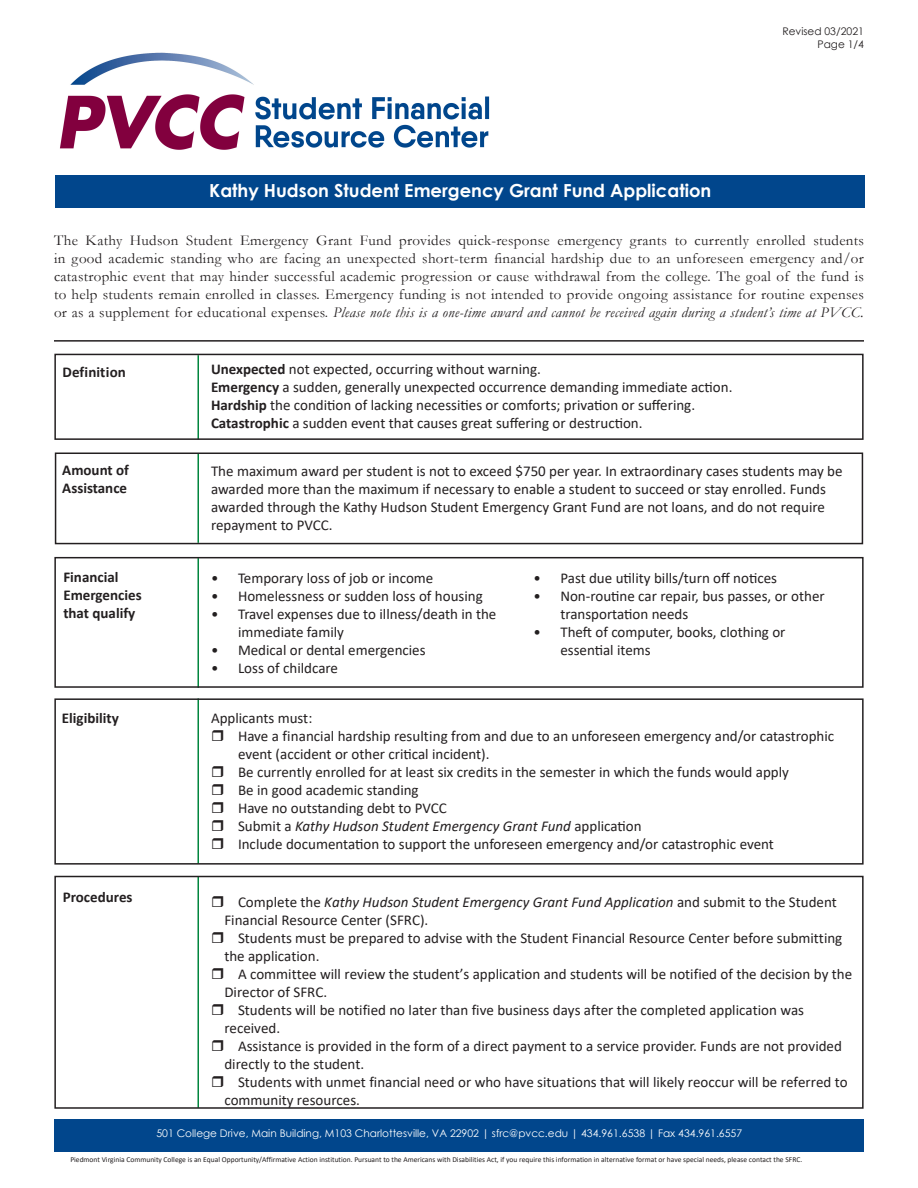
<style>
.page{position:relative;width:918px;height:1188px;background:#fff}
.page>*{position:absolute;margin:0;border:0;box-sizing:border-box;transform-origin:0 0}
.t1{font:700 18px "Century Gothic";color:#fff}
.t2{font:15px/18px "Calibri";color:#231f20}
.t3{font:15px/18px "Garamond";letter-spacing:.02em;color:#231f20;text-align:justify}
.t4{font:italic 15px "Calibri";color:#231f20}
.t5{font:700 15px/18px "Calibri";color:#231f20}
.t6{font:10.5px "Century Gothic";color:#fff}
.t7{font:10.5px "Century Gothic";color:#231f20}
.t8{font:7.5px "Calibri";color:#231f20}
.s1{font-style:italic}
.s2{font-weight:700}
.s3{font-style:normal}
</style>
<div class="page">
<div style="left:54px;top:1119px;width:810px;height:32px;background:#01468c"></div>
<hr style="left:197px;top:453px;width:2px;height:90px;background:#00853d">
<hr style="left:54px;top:340px;width:810px;height:2px;background:#231f20">
<div style="left:55px;top:176px;width:810px;height:32px;background:#01468c"></div>
<hr style="left:197px;top:877px;width:2px;height:231px;background:#00853d">
<div style="left:54px;top:876px;width:810px;height:233px;border:2px solid #231f20"></div>
<hr style="left:197px;top:558px;width:2px;height:130px;background:#00853d">
<div style="left:54px;top:557px;width:810px;height:131px;border:2px solid #231f20"></div>
<hr style="left:197px;top:698px;width:2px;height:166px;background:#00853d">
<div style="left:54px;top:698px;width:810px;height:167px;border:2px solid #231f20"></div>
<div style="left:55px;top:453px;width:808px;height:91px;border:2px solid #231f20"></div>
<hr style="left:197px;top:355px;width:2px;height:84px;background:#00853d">
<div style="left:54px;top:354px;width:810px;height:86px;border:2px solid #231f20"></div>
<img style="left:60px;top:52px;width:430px;height:98px">
<p class="t1" style="left:209px;top:176px;width:504px">Kathy Hudson Student Emergency Grant Fund Application</p>
<p class="t7" style="left:782px;top:24px;width:83px">Revised 03/2021</p>
<p class="t7" style="left:818px;top:37px;width:48px">Page 1/4</p>
<p class="t3" style="left:54px;top:230px;width:811px">The Kathy Hudson Student Emergency Grant Fund provides quick-response emergency grants to currently enrolled students in good academic standing who are facing an unexpected short-term financial hardship due to an unforeseen emergency and/or catastrophic event that may hinder successful academic progression or cause withdrawal from the college. The goal of the fund is to help students remain enrolled in classes. Emergency funding is not intended to provide ongoing assistance for routine expenses or as a supplement for educational expenses. <span class="s1">Please note this is a one-time award and cannot be received again during a student’s time at PVCC.</span></p>
<p class="t5" style="left:63px;top:363px;width:65px">Definition</p>
<p class="t2" style="left:211px;top:360px;width:331px"><span class="s2">Unexpected</span> not expected, occurring without warning.</p>
<p class="t2" style="left:211px;top:378px;width:523px"><span class="s2">Emergency</span> a sudden, generally unexpected occurrence demanding immediate action.</p>
<p class="t2" style="left:211px;top:396px;width:486px"><span class="s2">Hardship</span> the condition of lacking necessities or comforts; privation or suffering.</p>
<p class="t2" style="left:211px;top:414px;width:433px"><span class="s2">Catastrophic</span> a sudden event that causes great suffering or destruction.</p>
<p class="t5" style="left:62px;top:461px;width:68px">Amount of<br>Assistance</p>
<p class="t2" style="left:211px;top:461px;width:633px">The maximum award per student is not to exceed $750 per year. In extraordinary cases students may be awarded more than the maximum if necessary to enable a student to succeed or stay enrolled. Funds awarded through the Kathy Hudson Student Emergency Grant Fund are not loans, and do not require repayment to PVCC.</p>
<p class="t5" style="left:63px;top:568px;width:80px">Financial<br>Emergencies</p>
<p class="t5" style="left:63px;top:604px;width:73px">that qualify</p>
<p class="t2" style="left:211px;top:568px;width:224px">• Temporary loss of job or income</p>
<p class="t2" style="left:211px;top:586px;width:273px">• Homelessness or sudden loss of housing</p>
<p class="t2" style="left:238px;top:604px;width:260px;text-indent:-27px">• Travel expenses due to illness/death in the immediate family</p>
<p class="t2" style="left:211px;top:640px;width:216px">• Medical or dental emergencies</p>
<p class="t2" style="left:211px;top:658px;width:129px">• Loss of childcare</p>
<p class="t2" style="left:533px;top:568px;width:245px">• Past due utility bills/turn off notices</p>
<p class="t2" style="left:560px;top:586px;width:266px;text-indent:-27px">• Non-routine car repair, bus passes, or other transportation needs</p>
<p class="t2" style="left:560px;top:622px;width:227px;text-indent:-27px">• Theft of computer, books, clothing or essential items</p>
<p class="t5" style="left:62px;top:709px;width:58px">Eligibility</p>
<p class="t2" style="left:211px;top:709px;width:103px">Applicants must:</p>
<p class="t2" style="left:238px;top:727px;width:598px">Have a financial hardship resulting from and due to an unforeseen emergency and/or catastrophic event (accident or other critical incident).</p>
<p class="t2" style="left:238px;top:763px;width:553px">Be currently enrolled for at least six credits in the semester in which the funds would apply</p>
<p class="t2" style="left:238px;top:781px;width:182px">Be in good academic standing</p>
<p class="t2" style="left:238px;top:799px;width:210px">Have no outstanding debt to PVCC</p>
<p class="t4" style="left:238px;top:816px;width:405px"><span class="s3">Submit a</span> Kathy Hudson Student Emergency Grant Fund <span class="s3">application</span></p>
<p class="t2" style="left:238px;top:835px;width:537px">Include documentation to support the unforeseen emergency and/or catastrophic event</p>
<p class="t5" style="left:63px;top:888px;width:71px">Procedures</p>
<p class="t4" style="left:238px;top:892px;width:601px"><span class="s3">Complete the</span> Kathy Hudson Student Emergency Grant Fund Application <span class="s3">and submit to the Student</span></p>
<p class="t2" style="left:224px;top:911px;width:206px">Financial Resource Center (SFRC).</p>
<p class="t2" style="left:238px;top:929px;width:606px">Students must be prepared to advise with the Student Financial Resource Center before submitting</p>
<p class="t2" style="left:224px;top:947px;width:97px">the application.</p>
<p class="t2" style="left:238px;top:965px;width:616px">A committee will review the student’s application and students will be notified of the decision by the</p>
<p class="t2" style="left:224px;top:983px;width:104px">Director of SFRC.</p>
<p class="t2" style="left:238px;top:1001px;width:568px">Students will be notified no later than five business days after the completed application was</p>
<p class="t2" style="left:224px;top:1019px;width:57px">received.</p>
<p class="t2" style="left:238px;top:1037px;width:605px">Assistance is provided in the form of a direct payment to a service provider. Funds are not provided</p>
<p class="t2" style="left:224px;top:1055px;width:141px">directly to the student.</p>
<p class="t2" style="left:238px;top:1073px;width:611px">Students with unmet financial need or who have situations that will likely reoccur will be referred to</p>
<p class="t2" style="left:224px;top:1091px;width:137px">community resources.</p>
<p class="t6" style="left:156px;top:1126px;width:587px">501 College Drive, Main Building, M103 Charlottesville, VA 22902 | sfrc@pvcc.edu | 434.961.6538 | Fax 434.961.6557</p>
<p class="t8" style="left:70px;top:1154px;width:734px">Piedmont Virginia Community College is an Equal Opportunity/Affirmative Action institution. Pursuant to the Americans with Disabilities Act, if you require this information in alternative format or have special needs, please contact the SFRC.</p>
</div>
